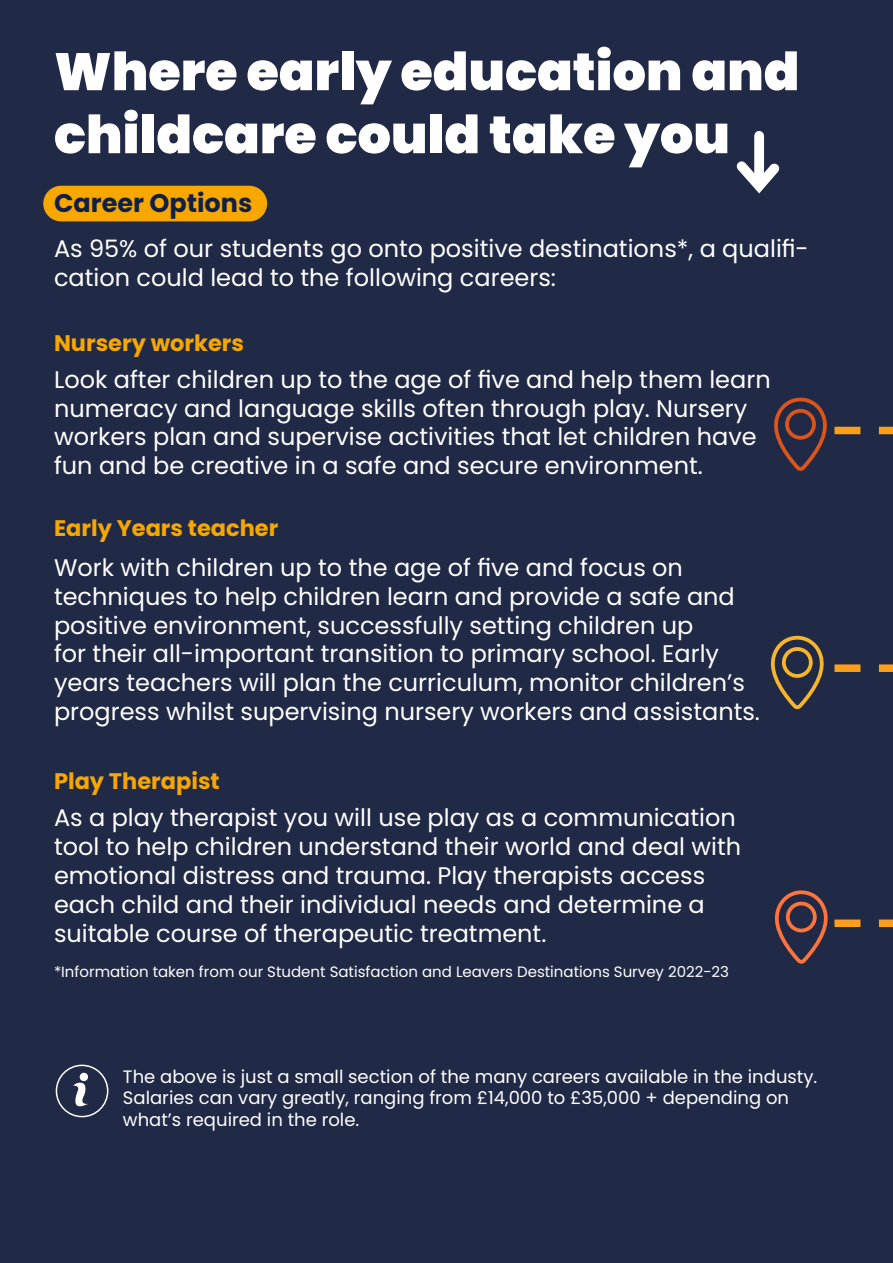
<style>
.page{position:relative;width:893px;height:1263px;background:#202945}
.page>*{position:absolute;margin:0;border:0;box-sizing:border-box;transform-origin:0 0}
.t1{font:900 52.5px/63px "Poppins";color:#fff}
.t2{font:700 25.5px "Poppins";color:#101f45}
.t3{font:24px/28.8px "Poppins";color:#fff}
.t4{font:700 22.5px "Poppins";color:#f7a700}
.t5{font:18px/21.6px "Poppins";color:#fff}
.t6{font:15px "Poppins";color:#fff}
</style>
<div class="page">
<div style="left:754px;top:136px;width:10px;height:47px;background:#fff"></div>
<svg style="left:736px;top:152px;width:44px;height:42px"></svg>
<div style="left:43px;top:186px;width:224px;height:35px;background:#f7a700;border-radius:18px"></div>
<div style="left:80px;top:1073px;width:8px;height:8px;background:#fff;border-radius:50%"></div>
<svg style="left:68px;top:1081px;width:20px;height:32px"></svg>
<div style="left:56px;top:1064px;width:52px;height:53px;border:2px solid #fff;border-radius:50%"></div>
<svg style="left:771px;top:635px;width:122px;height:75px"></svg>
<svg style="left:774px;top:397px;width:119px;height:74px"></svg>
<svg style="left:775px;top:890px;width:118px;height:74px"></svg>
<h1 class="t1" style="left:54px;top:41px;width:747px">Where early education and childcare could take you</h1>
<p class="t2" style="left:54px;top:188px;width:200px">Career Options</p>
<p class="t3" style="left:54px;top:235px;width:756px">As 95% of our students go onto positive destinations*, a qualifi&shy;cation could lead to the following careers:</p>
<p class="t4" style="left:54px;top:330px;width:192px">Nursery workers</p>
<p class="t3" style="left:54px;top:366px;width:718px">Look after children up to the age of five and help them learn numeracy and language skills often through play. Nursery workers plan and supervise activities that let children have fun and be creative in a safe and secure environment.</p>
<p class="t4" style="left:54px;top:515px;width:226px">Early Years teacher</p>
<p class="t3" style="left:54px;top:553px;width:707px">Work with children up to the age of five and focus on techniques to help children learn and provide a safe and positive environment, successfully setting children up<br>for their all-important transition to primary school. Early years teachers will plan the curriculum, monitor children’s progress whilst supervising nursery workers and assistants.</p>
<p class="t4" style="left:54px;top:768px;width:167px">Play Therapist</p>
<p class="t3" style="left:54px;top:804px;width:689px">As a play therapist you will use play as a communication tool to help children understand their world and deal with emotional distress and trauma. Play therapists access each child and their individual needs and determine a suitable course of therapeutic treatment.</p>
<p class="t6" style="left:54px;top:963px;width:677px">*Information taken from our Student Satisfaction and Leavers Destinations Survey 2022-23</p>
<p class="t5" style="left:123px;top:1066px;width:696px">The above is just a small section of the many careers available in the industy.<br>Salaries can vary greatly, ranging from £14,000 to £35,000 + depending on what’s required in the role.</p>
</div>
